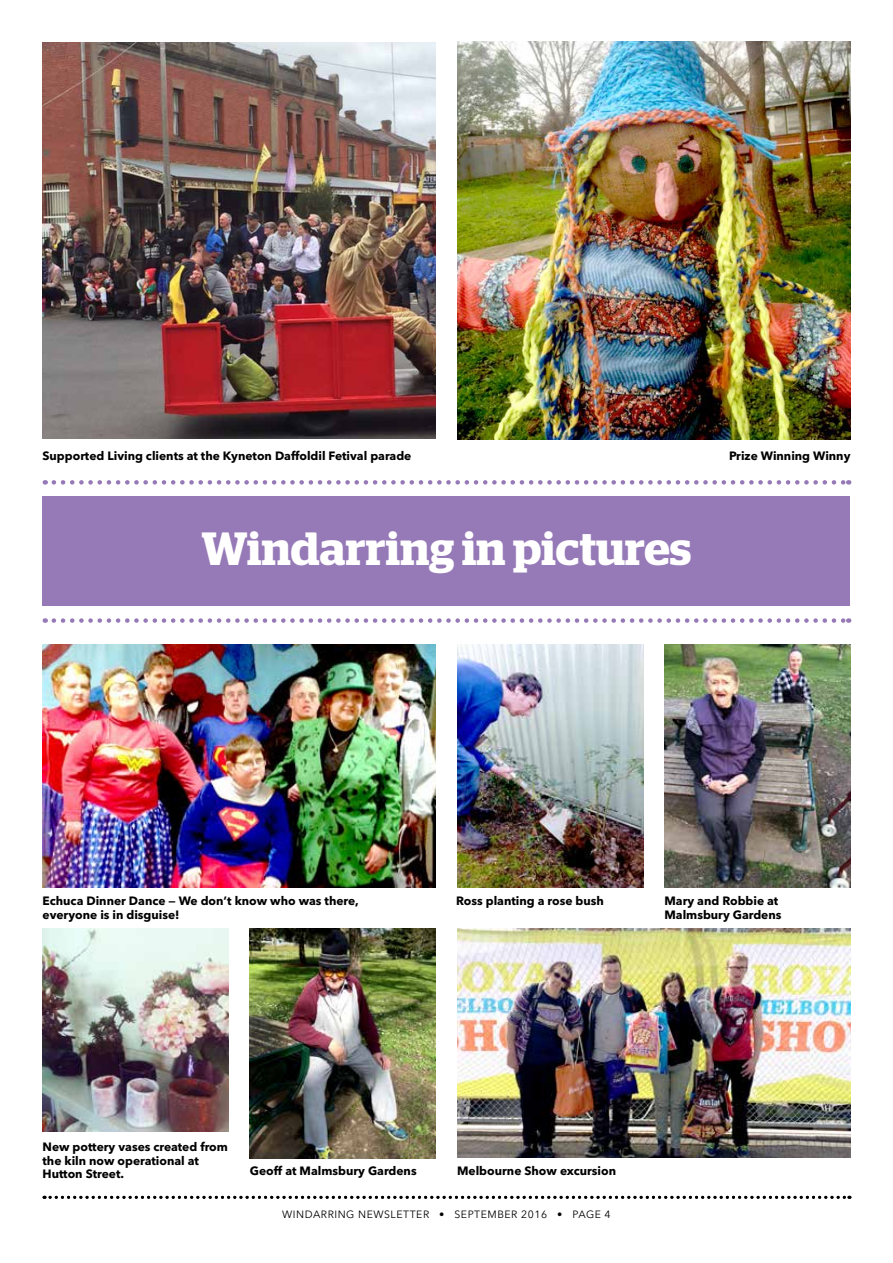
<style>
.page{position:relative;width:893px;height:1263px;background:#fff}
.page>*{position:absolute;margin:0;border:0;box-sizing:border-box;transform-origin:0 0}
.t1{font:600 46.5px "Stag";letter-spacing:.005em;color:#fff}
.t2{font:700 12px/13.5px "Avenir Next LT Pro";color:#000}
.t3{font:10.5px "Avenir Next LT Pro";letter-spacing:.05em;color:#000}
</style>
<div class="page">
<div style="left:43px;top:496px;width:807px;height:110px;background:#9679b7"></div>
<svg style="left:54px;top:480px;width:795px;height:5px"></svg>
<svg style="left:54px;top:618px;width:795px;height:5px"></svg>
<img style="left:43px;top:43px;width:393px;height:395px">
<img style="left:457px;top:929px;width:393px;height:229px">
<img style="left:457px;top:644px;width:186px;height:244px">
<img style="left:664px;top:644px;width:186px;height:244px">
<img style="left:43px;top:929px;width:186px;height:202px">
<img style="left:250px;top:929px;width:186px;height:230px">
<img style="left:457px;top:41px;width:393px;height:398px">
<svg style="left:44px;top:1196px;width:806px;height:3px"></svg>
<img style="left:43px;top:644px;width:393px;height:244px">
<p class="t2" style="left:43px;top:449px;width:370px">Supported Living clients at the Kyneton Daffoldil Fetival parade</p>
<p class="t2" style="left:729px;top:449px;width:123px">Prize Winning Winny</p>
<h1 class="t1" style="left:202px;top:521px;width:491px">Windarring in pictures</h1>
<p class="t2" style="left:43px;top:894px;width:318px">Echuca Dinner Dance — We don’t know who was there,</p>
<p class="t2" style="left:456px;top:894px;width:149px">Ross planting a rose bush</p>
<p class="t2" style="left:43px;top:908px;width:138px">everyone is in disguise!</p>
<p class="t2" style="left:664px;top:894px;width:119px">Mary and Robbie at<br>Malmsbury Gardens</p>
<p class="t2" style="left:43px;top:1140px;width:187px">New pottery vases created from the kiln now operational at<br>Hutton Street.</p>
<p class="t2" style="left:250px;top:1164px;width:168px">Geoff at Malmsbury Gardens</p>
<p class="t2" style="left:457px;top:1164px;width:160px">Melbourne Show excursion</p>
<p class="t3" style="left:282px;top:1208px;width:330px">WINDARRING NEWSLETTER • SEPTEMBER 2016 • PAGE 4</p>
</div>
